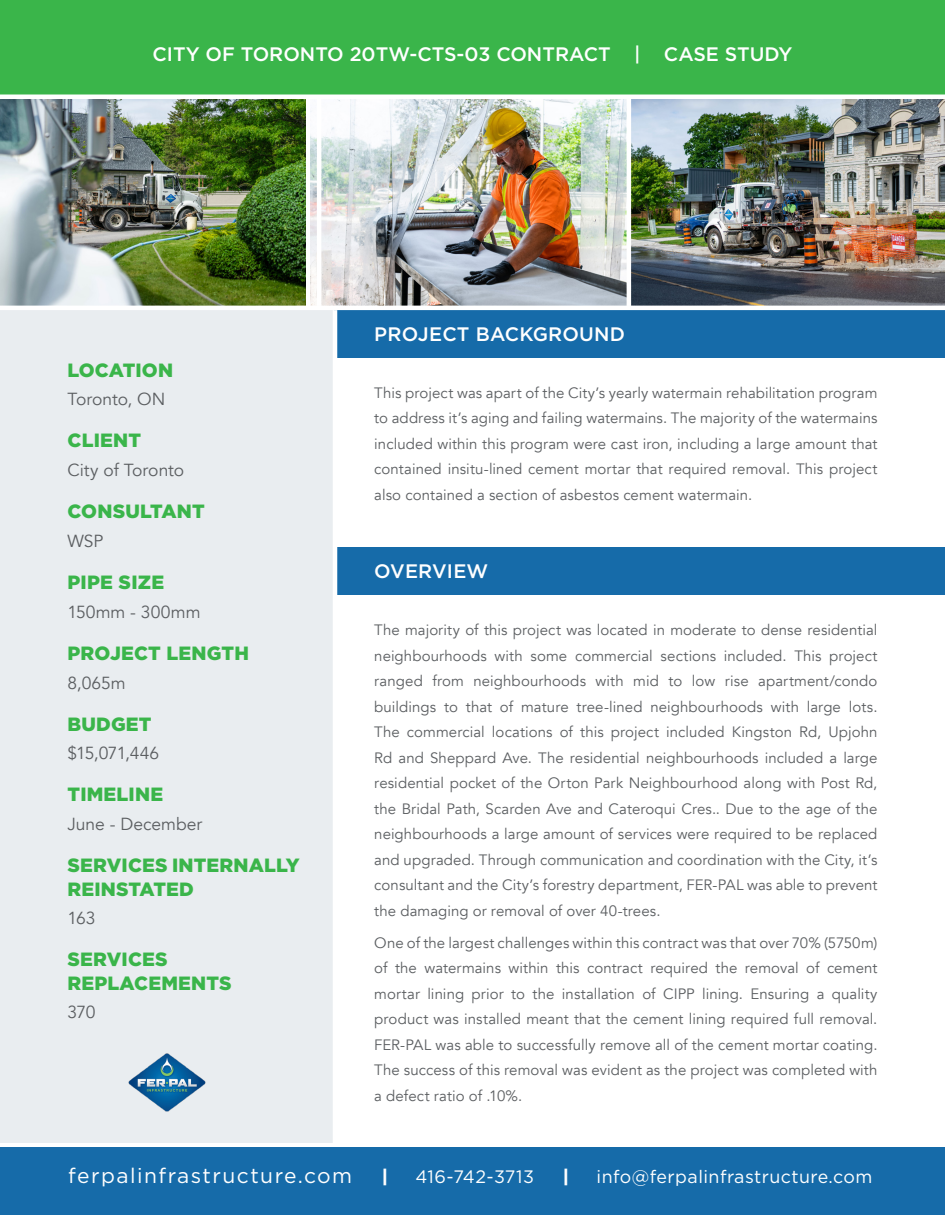
<style>
.page{position:relative;width:945px;height:1215px;background:#fff}
.page>*{position:absolute;margin:0;border:0;box-sizing:border-box;transform-origin:0 0}
.t1{font:21px "Gotham";letter-spacing:.07em;color:#fff}
.FER-PAL__HED_1{font:500 19.5px "Gotham";color:#fff}
.FER-PAL__Subhead_5{font:500 19.5px "Gotham";letter-spacing:.01em;color:#fff}
.FER-PAL__Sidebar_HED{font:900 19.2px/23.2px "Gotham";letter-spacing:.01em;color:#3ab54a}
.t2{font:18px "Gotham";letter-spacing:.025em;color:#fff}
.t3{font:900 18px "Gotham";color:#fff}
.FER-PAL__Sidebar_HED-2{font:17.4px "Avenir";color:#5b5e61}
.FER-PAL__Body_Copy_2{font:15px/25.5px "Avenir";letter-spacing:.005em;color:#5b5e61;text-align:justify}
</style>
<div class="page">
<img style="left:0;top:99px;width:306px;height:207px">
<img style="left:631px;top:99px;width:314px;height:207px">
<img style="left:311px;top:99px;width:316px;height:207px">
<div style="left:0;top:310px;width:334px;height:833px;background:#e9edf0"></div>
<div style="left:334px;top:310px;width:611px;height:48px;background:#166ba9"></div>
<div style="left:0;top:0;width:945px;height:94px;background:#3ab54a"></div>
<div style="left:334px;top:548px;width:611px;height:47px;background:#166ba9"></div>
<hr style="left:333px;top:310px;width:4px;height:835px;background:#fff">
<hr style="left:317px;top:96px;width:4px;height:210px;background:#fff">
<div style="left:0;top:1148px;width:945px;height:67px;background:#166ba9"></div>
<img style="left:128px;top:1053px;width:78px;height:59px">
<p class="FER-PAL__HED_1" style="left:153px;top:41px;width:641px">CITY OF TORONTO 20TW-CTS-03 CONTRACT | CASE STUDY</p>
<p class="FER-PAL__Sidebar_HED" style="left:68px;top:358px;width:107px">LOCATION</p>
<p class="FER-PAL__Sidebar_HED-2" style="left:68px;top:389px;width:99px">Toronto, ON</p>
<p class="FER-PAL__Sidebar_HED" style="left:68px;top:429px;width:75px">CLIENT</p>
<p class="FER-PAL__Sidebar_HED-2" style="left:68px;top:460px;width:118px">City of Toronto</p>
<p class="FER-PAL__Sidebar_HED" style="left:68px;top:499px;width:139px">CONSULTANT</p>
<p class="FER-PAL__Sidebar_HED-2" style="left:68px;top:531px;width:37px">WSP</p>
<p class="FER-PAL__Sidebar_HED" style="left:68px;top:570px;width:98px">PIPE SIZE</p>
<p class="FER-PAL__Sidebar_HED-2" style="left:68px;top:601px;width:135px">150mm - 300mm</p>
<p class="FER-PAL__Sidebar_HED" style="left:68px;top:641px;width:183px">PROJECT LENGTH</p>
<p class="FER-PAL__Sidebar_HED-2" style="left:68px;top:672px;width:60px">8,065m</p>
<p class="FER-PAL__Sidebar_HED" style="left:68px;top:712px;width:86px">BUDGET</p>
<p class="FER-PAL__Sidebar_HED-2" style="left:68px;top:743px;width:93px">$15,071,446</p>
<p class="FER-PAL__Sidebar_HED" style="left:68px;top:783px;width:97px">TIMELINE</p>
<p class="FER-PAL__Sidebar_HED-2" style="left:68px;top:814px;width:136px">June - December</p>
<p class="FER-PAL__Sidebar_HED" style="left:68px;top:853px;width:234px">SERVICES INTERNALLY<br>REINSTATED</p>
<p class="FER-PAL__Sidebar_HED-2" style="left:68px;top:908px;width:29px">163</p>
<p class="FER-PAL__Sidebar_HED" style="left:68px;top:947px;width:166px">SERVICES<br>REPLACEMENTS</p>
<p class="FER-PAL__Sidebar_HED-2" style="left:68px;top:1002px;width:29px">370</p>
<p class="FER-PAL__Subhead_5" style="left:374px;top:321px;width:252px">PROJECT BACKGROUND</p>
<p class="FER-PAL__Body_Copy_2" style="left:374px;top:380px;width:505px">This project was apart of the City’s yearly watermain rehabilitation program to address it’s aging and failing watermains. The majority of the watermains included within this program were cast iron, including a large amount that contained insitu-lined cement mortar that required removal. This project also contained a section of asbestos cement watermain.</p>
<p class="FER-PAL__Subhead_5" style="left:374px;top:559px;width:116px">OVERVIEW</p>
<p class="FER-PAL__Body_Copy_2" style="left:374px;top:618px;width:505px">The majority of this project was located in moderate to dense residential neighbourhoods with some commercial sections included. This project ranged from neighbourhoods with mid to low rise apartment/condo buildings to that of mature tree-lined neighbourhoods with large lots.<br>The commercial locations of this project included Kingston Rd, Upjohn Rd and Sheppard Ave. The residential neighbourhoods included a large residential pocket of the Orton Park Neighbourhood along with Post Rd, the Bridal Path, Scarden Ave and Cateroqui Cres.. Due to the age of the neighbourhoods a large amount of services were required to be replaced and upgraded. Through communication and coordination with the City, it’s consultant and the City’s forestry department, FER-PAL was able to prevent the damaging or removal of over 40-trees.</p>
<p class="FER-PAL__Body_Copy_2" style="left:374px;top:930px;width:505px">One of the largest challenges within this contract was that over 70% (5750m) of the watermains within this contract required the removal of cement mortar lining prior to the installation of CIPP lining. Ensuring a quality product was installed meant that the cement lining required full removal.<br>FER-PAL was able to successfully remove all of the cement mortar coating.<br>The success of this removal was evident as the project was completed with a defect ratio of .10%.</p>
<p class="t1" style="left:68px;top:1164px;width:285px">ferpalinfrastructure.com</p>
<p class="t3" style="left:382px;top:1167px;width:8px">|</p>
<p class="t2" style="left:416px;top:1167px;width:120px">416-742-3713</p>
<p class="t3" style="left:563px;top:1167px;width:8px">|</p>
<p class="t2" style="left:597px;top:1167px;width:277px">info@ferpalinfrastructure.com</p>
</div>
